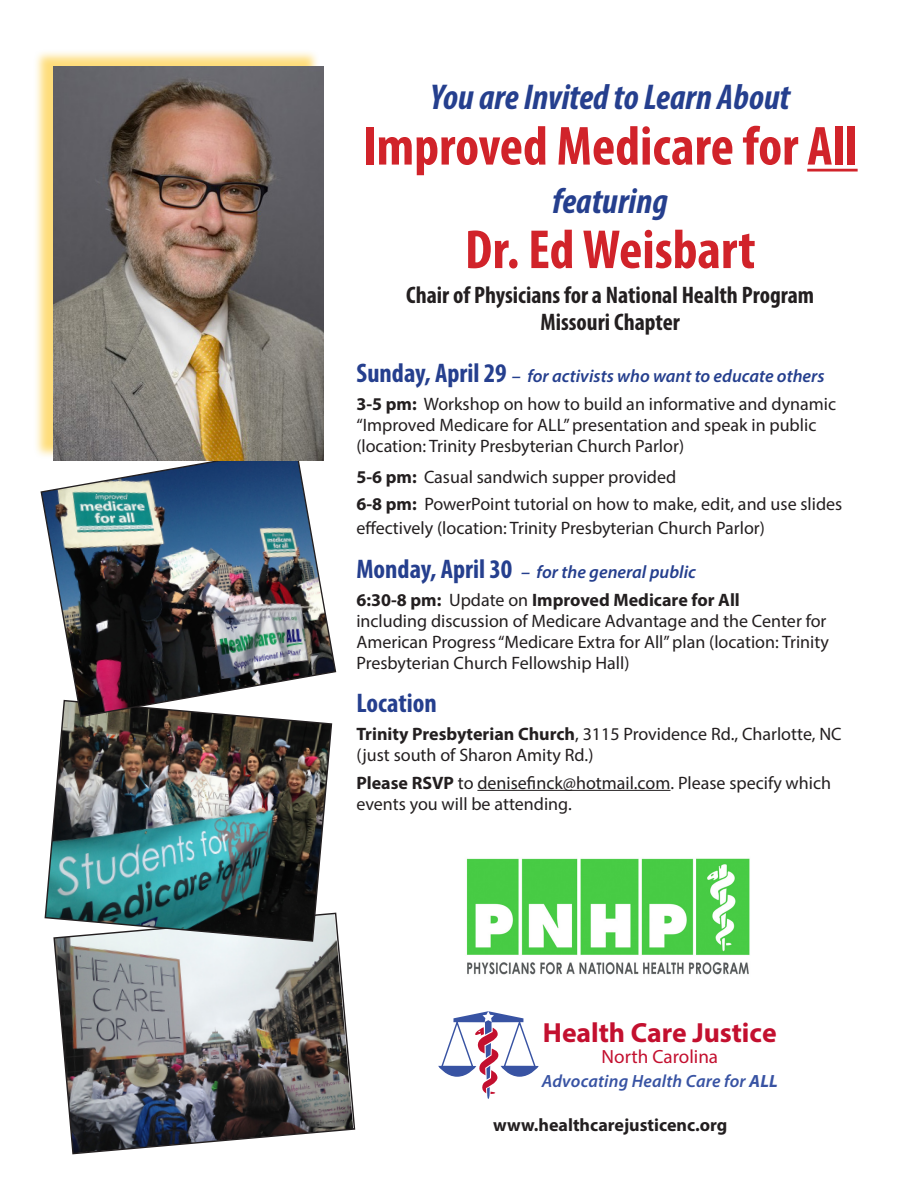
<style>
.page{position:relative;width:918px;height:1188px;background:#fff}
.page>*{position:absolute;margin:0;border:0;box-sizing:border-box;transform-origin:0 0}
.t1{font:700 condensed 55.5px "Myriad Pro";color:#d1232a}
.t2{font:italic 700 condensed 36px "Myriad Pro";color:#253f8e}
.t3{font:700 27.75px "Myriad Pro";color:#c3102f}
.t4{font:700 condensed 27px "Myriad Pro";color:#253f8e}
.t5{font:700 condensed 24px "Myriad Pro";color:#231f20}
.t6{font:19.2px "Myriad Pro";color:#c3102f}
.t7{font:18px/21px "Myriad Pro";color:#231f20}
.t8{font:italic 600 18px "Myriad Pro";color:#253f8e}
.t9{font:700 18px "Myriad Pro";color:#231f20}
.t10{font:italic 600 17.7px "Myriad Pro";letter-spacing:.01em;color:#3853a3}
.s1{font-weight:700;font-style:normal;font-stretch:condensed;font-size:27px}
.s2{font-weight:700}
.s3{font-weight:400}
</style>
<div class="page">
<img style="left:53px;top:912px;width:303px;height:243px">
<img style="left:44px;top:718px;width:289px;height:225px">
<img style="left:40px;top:446px;width:297px;height:272px">
<hr style="left:807px;top:169px;width:51px;height:3px;background:#d1232a">
<hr style="left:477px;top:790px;width:193px;height:1px;background:#231f20">
<div style="left:33px;top:50px;width:287px;height:409px;background:#fec210;opacity:.55"></div>
<img style="left:53px;top:67px;width:270px;height:393px">
<svg style="left:438px;top:1011px;width:101px;height:88px"></svg>
<img style="left:466px;top:858px;width:284px;height:117px">
<p class="t2" style="left:430px;top:75px;width:361px">You are Invited to Learn About</p>
<p class="t1" style="left:363px;top:111px;width:496px">Improved Medicare for All</p>
<p class="t2" style="left:553px;top:178px;width:117px">featuring</p>
<p class="t1" style="left:465px;top:215px;width:292px">Dr. Ed Weisbart</p>
<p class="t5" style="left:406px;top:280px;width:410px">Chair of Physicians for a National Health Program</p>
<p class="t5" style="left:540px;top:307px;width:141px">Missouri Chapter</p>
<p class="t8" style="left:356px;top:365px;width:470px"><span class="s1">Sunday, April 29</span> – for activists who want to educate others</p>
<p class="t7" style="left:356px;top:393px;width:481px"><span class="s2">3-5 pm:</span> Workshop on how to build an informative and dynamic “Improved Medicare for ALL” presentation and speak in public (location: Trinity Presbyterian Church Parlor)</p>
<p class="t7" style="left:356px;top:466px;width:321px"><span class="s2">5-6 pm:</span> Casual sandwich supper provided</p>
<p class="t7" style="left:356px;top:492px;width:487px;line-height:24px"><span class="s2">6-8 pm:</span> PowerPoint tutorial on how to make, edit, and use slides effectively (location: Trinity Presbyterian Church Parlor)</p>
<p class="t8" style="left:356px;top:560px;width:341px"><span class="s1">Monday, April 30</span> – for the general public</p>
<p class="t9" style="left:356px;top:588px;width:385px">6:30-8 pm: <span class="s3">Update on</span> Improved Medicare for All</p>
<p class="t7" style="left:356px;top:610px;width:474px">including discussion of Medicare Advantage and the Center for<br>American Progress “Medicare Extra for All” plan (location: Trinity<br>Presbyterian Church Fellowship Hall)</p>
<p class="t4" style="left:356px;top:686px;width:82px">Location</p>
<p class="t7" style="left:356px;top:723px;width:487px"><span class="s2">Trinity Presbyterian Church</span>, 3115 Providence Rd., Charlotte, NC</p>
<p class="t7" style="left:356px;top:744px;width:239px">(just south of Sharon Amity Rd.)</p>
<p class="t7" style="left:356px;top:772px;width:476px"><span class="s2">Please RSVP</span> to denisefinck@hotmail.com. Please specify which events you will be attending.</p>
<p class="t3" style="left:543px;top:1014px;width:235px">Health Care Justice</p>
<p class="t6" style="left:602px;top:1045px;width:118px">North Carolina</p>
<p class="t10" style="left:542px;top:1070px;width:237px">Advocating Health Care for <span class="s2">ALL</span></p>
<p class="t9" style="left:493px;top:1113px;width:236px">www.healthcarejusticenc.org</p>
</div>
